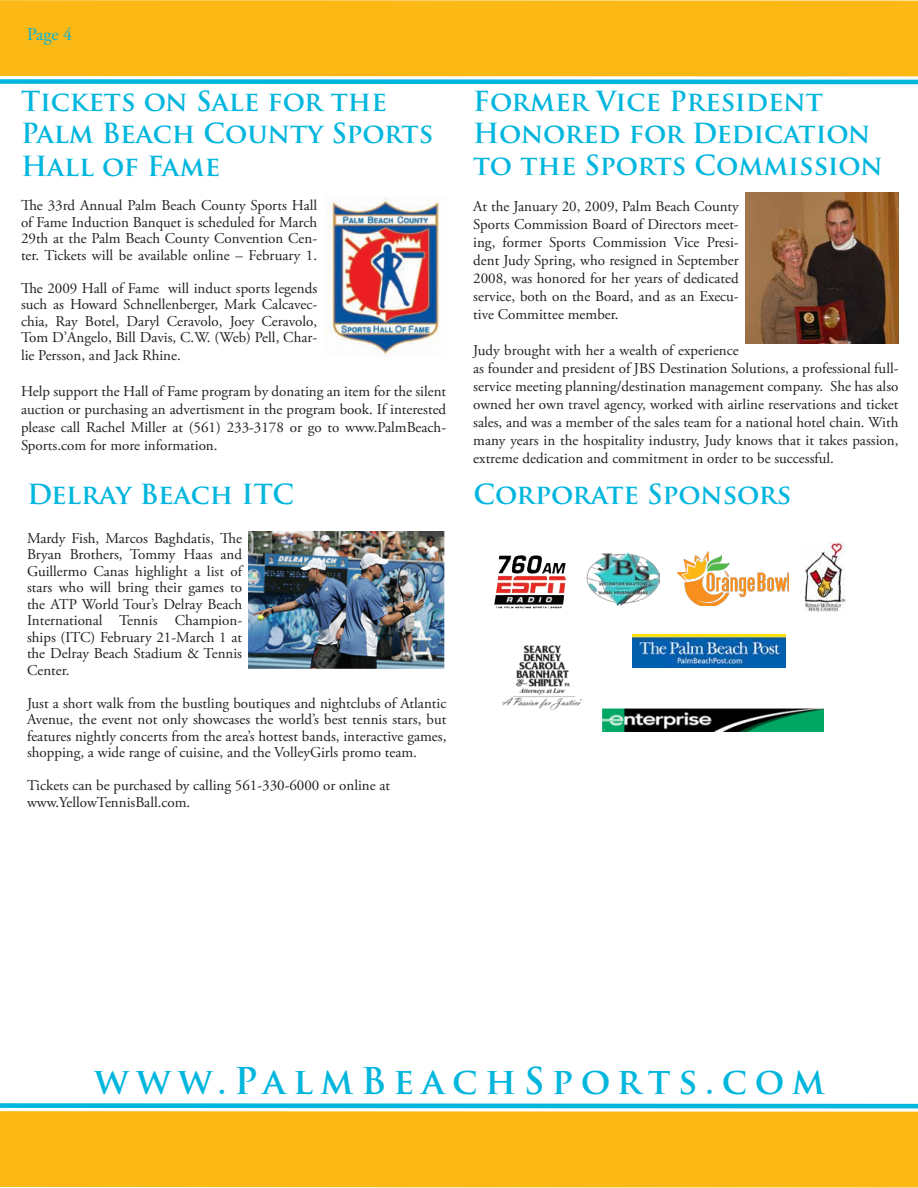
<style>
.page{position:relative;width:918px;height:1188px;background:#fff}
.page>*{position:absolute;margin:0;border:0;box-sizing:border-box;transform-origin:0 0}
.t1{font:700 36px "Trajan Pro";letter-spacing:.21em;color:#00b6dd}
.t2{font:700 27px/32.4px "Trajan Pro";color:#00b6de}
.t3{font:18px "Adobe Garamond Pro";color:#03b5d9}
.t4{font:15px/16.5px "Adobe Garamond Pro";color:#231f20;text-align:justify}
</style>
<div class="page">
<svg style="left:0;top:0;width:918px;height:85px;background:#eebb2b"></svg>
<svg style="left:0;top:1103px;width:918px;height:85px;background:#eebb2b"></svg>
<img style="left:324px;top:197px;width:116px;height:160px">
<img style="left:745px;top:192px;width:153px;height:151px">
<img style="left:805px;top:543px;width:40px;height:68px">
<img style="left:502px;top:645px;width:81px;height:65px">
<img style="left:677px;top:551px;width:111px;height:54px">
<img style="left:633px;top:634px;width:153px;height:34px">
<img style="left:586px;top:552px;width:73px;height:54px">
<img style="left:602px;top:708px;width:222px;height:23px">
<img style="left:498px;top:555px;width:68px;height:19px">
<img style="left:249px;top:531px;width:196px;height:137px">
<p class="t3" style="left:27px;top:24px;width:47px">Page 4</p>
<p class="t2" style="left:21px;top:85px;width:414px">Tickets on Sale for the<br>Palm Beach County Sports<br>Hall of Fame</p>
<p class="t4" style="left:21px;top:198px;width:298px">The 33rd Annual Palm Beach County Sports Hall of Fame Induction Banquet is scheduled for March 29th at the Palm Beach County Convention Cen&shy;ter. Tickets will be available online – February 1.</p>
<p class="t4" style="left:21px;top:280px;width:298px">The 2009 Hall of Fame will induct sports legends such as Howard Schnellenberger, Mark Calcavec&shy;chia, Ray Botel, Daryl Ceravolo, Joey Ceravolo, Tom D’Angelo, Bill Davis, C.W. (Web) Pell, Char-</p>
<p class="t4" style="left:21px;top:348px;width:161px">lie Persson, and Jack Rhine.</p>
<p class="t4" style="left:21px;top:383px;width:427px;line-height:18px">Help support the Hall of Fame program by donating an item for the silent auction or purchasing an advertisment in the program book. If interested please call Rachel Miller at (561) 233-3178 or go to www.PalmBeach-Sports.com for more information.</p>
<p class="t2" style="left:27px;top:479px;width:269px">Delray Beach ITC</p>
<p class="t4" style="left:27px;top:530px;width:217px">Mardy Fish, Marcos Baghdatis, The Bryan Brothers, Tommy Haas and Guillermo Canas highlight a list of stars who will bring their games to the ATP World Tour’s Delray Beach International Tennis Champion&shy;ships (ITC) February 21-March 1 at the Delray Beach Stadium &amp; Tennis Center.</p>
<p class="t4" style="left:27px;top:695px;width:421px">Just a short walk from the bustling boutiques and nightclubs of Atlantic Avenue, the event not only showcases the world’s best tennis stars, but features nightly concerts from the area’s hottest bands, interactive games, shopping, a wide range of cuisine, and the VolleyGirls promo team.</p>
<p class="t4" style="left:27px;top:778px;width:365px">Tickets can be purchased by calling 561-330-6000 or online at</p>
<p class="t4" style="left:27px;top:794px;width:165px">www.YellowTennisBall.com.</p>
<p class="t2" style="left:473px;top:85px;width:411px">Former Vice President<br>Honored for Dedication to the Sports Commission</p>
<p class="t4" style="left:473px;top:198px;width:267px;line-height:18px">At the January 20, 2009, Palm Beach County Sports Commission Board of Directors meet&shy;ing, former Sports Commission Vice Presi&shy;dent Judy Spring, who resigned in September 2008, was honored for her years of dedicated service, both on the Board, and as an Execu&shy;tive Committee member.</p>
<p class="t4" style="left:473px;top:342px;width:427px;line-height:18px;text-align:left">Judy brought with her a wealth of experience<br>as founder and president of JBS Destination Solutions, a professional full&shy;service meeting planning/destination management company. She has also owned her own travel agency, worked with airline reservations and ticket sales, and was a member of the sales team for a national hotel chain. With many years in the hospitality industry, Judy knows that it takes passion, extreme dedication and commitment in order to be successful.</p>
<p class="t2" style="left:473px;top:479px;width:320px">Corporate Sponsors</p>
<p class="t1" style="left:94px;top:1059px;width:732px">www.PalmBeachSports.com</p>
</div>
